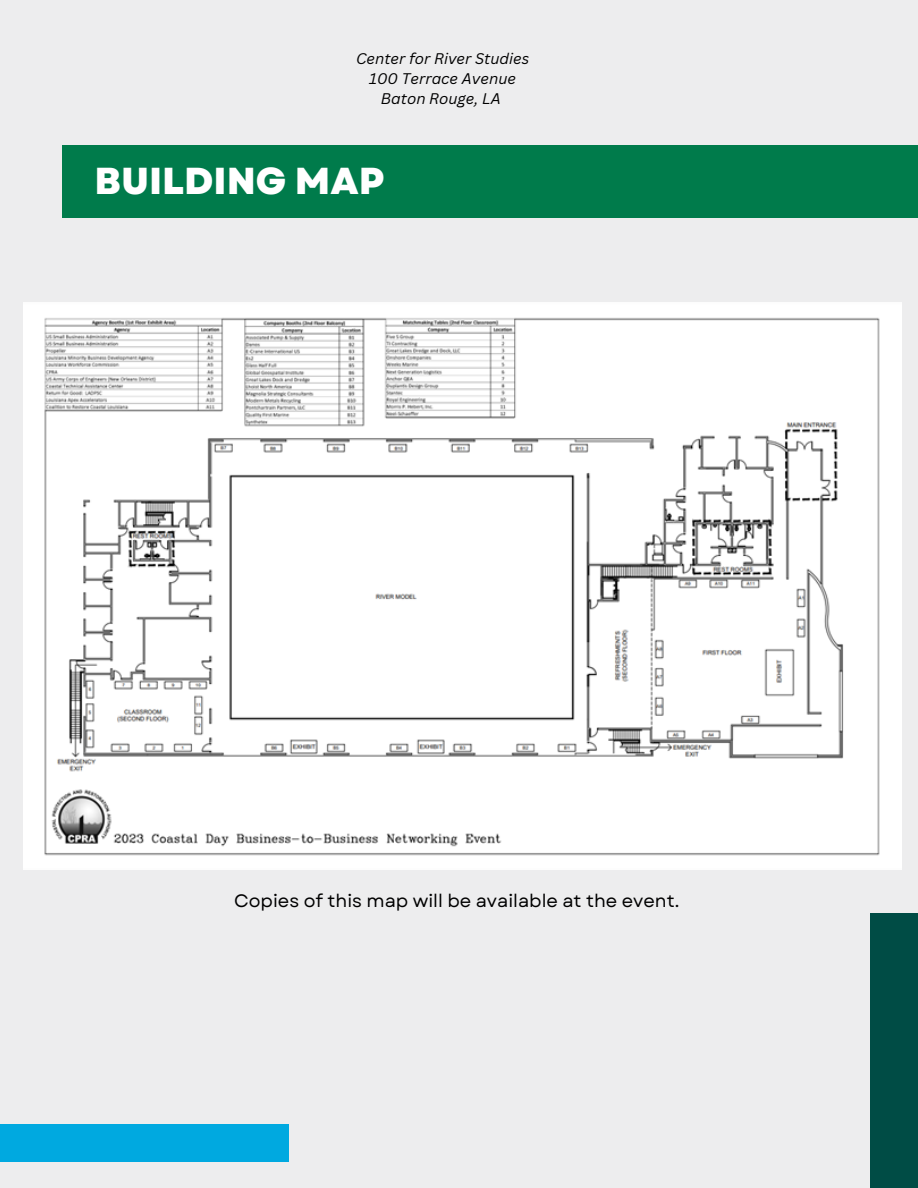
<style>
.page{position:relative;width:918px;height:1188px;background:#ededee}
.page>*{position:absolute;margin:0;border:0;box-sizing:border-box;transform-origin:0 0}
.t1{font:800 37.5px "Garet";color:#fff}
.t2{font:18px "Garet";color:#000}
.t3{font:italic 15px/20.2px "Canva Sans";color:#000;text-align:center}
</style>
<div class="page">
<div style="left:62px;top:145px;width:856px;height:73px;background:#007b4b"></div>
<div style="left:0;top:1124px;width:288px;height:38px;background:#00a9e0"></div>
<div style="left:870px;top:913px;width:48px;height:275px;background:#004c45"></div>
<img style="left:24px;top:302px;width:877px;height:567px">
<p class="t3" style="left:356px;top:48px;width:175px">Center for River Studies<br>100 Terrace Avenue<br>Baton Rouge, LA</p>
<h1 class="t1" style="left:95px;top:154px;width:291px">BUILDING MAP</h1>
<p class="t2" style="left:234px;top:888px;width:447px">Copies of this map will be available at the event.</p>
</div>
